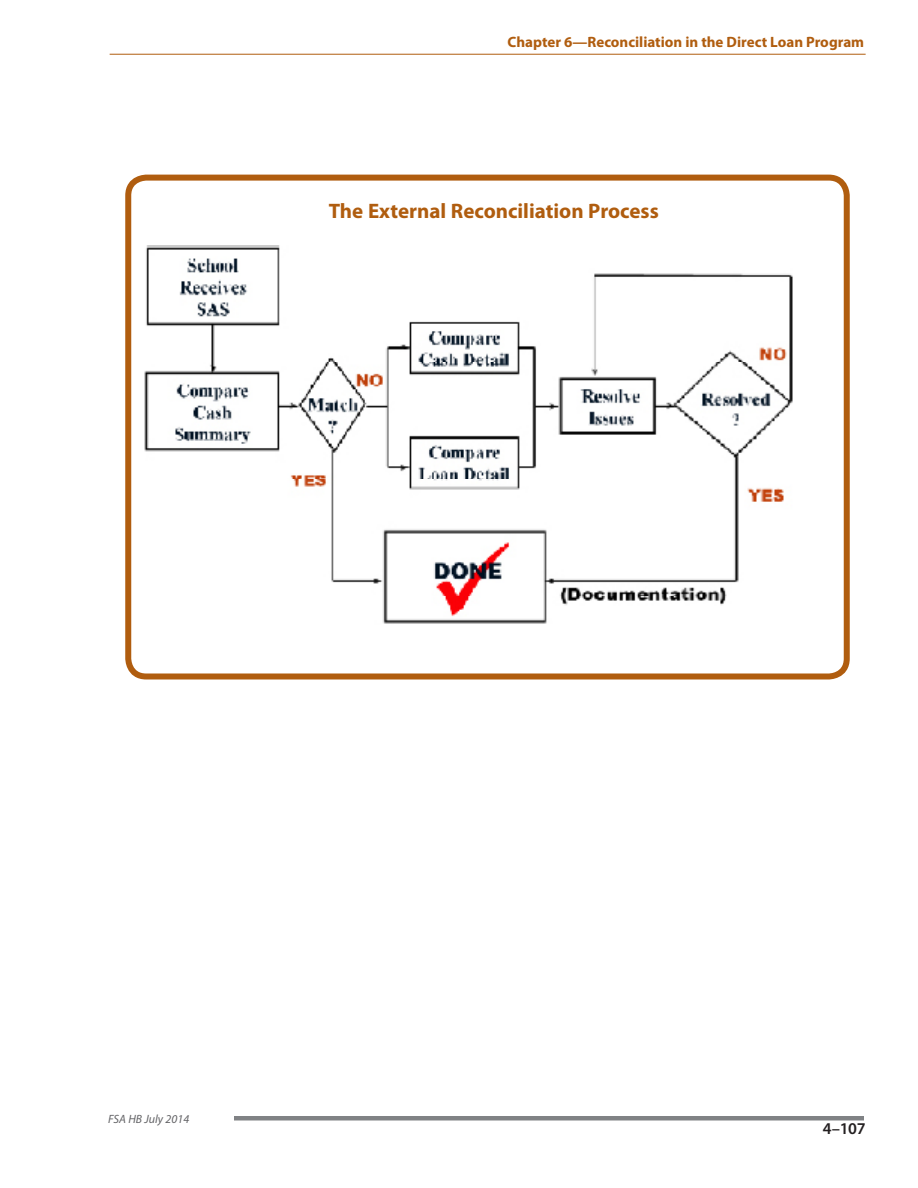
<style>
.page{position:relative;width:918px;height:1188px;background:#fff}
.page>*{position:absolute;margin:0;border:0;box-sizing:border-box;transform-origin:0 0}
.Boxed_Head__ID{font:700 21px "Myriad Pro";color:#b05d0f}
.t1{font:600 16.5px "Myriad Pro";color:#231f20}
.t2{font:700 15px "Myriad Pro";color:#b05d0f}
.t3{font:italic 12px "Myriad Pro";color:#636366}
</style>
<div class="page">
<hr style="left:110px;top:54px;width:756px;height:1px;background:#b05d0f">
<hr style="left:234px;top:1116px;width:630px;height:4px;background:#808285">
<img style="left:144px;top:245px;width:649px;height:379px">
<div style="left:125px;top:175px;width:725px;height:504px;border:6px solid #b05d0f;border-radius:18px"></div>
<p class="t2" style="left:508px;top:32px;width:358px">Chapter 6—Reconciliation in the Direct Loan Program</p>
<p class="Boxed_Head__ID" style="left:329px;top:197px;width:332px">The External Reconciliation Process</p>
<p class="t3" style="left:108px;top:1112px;width:83px">FSA HB July 2014</p>
<p class="t1" style="left:823px;top:1118px;width:44px">4–107</p>
</div>
